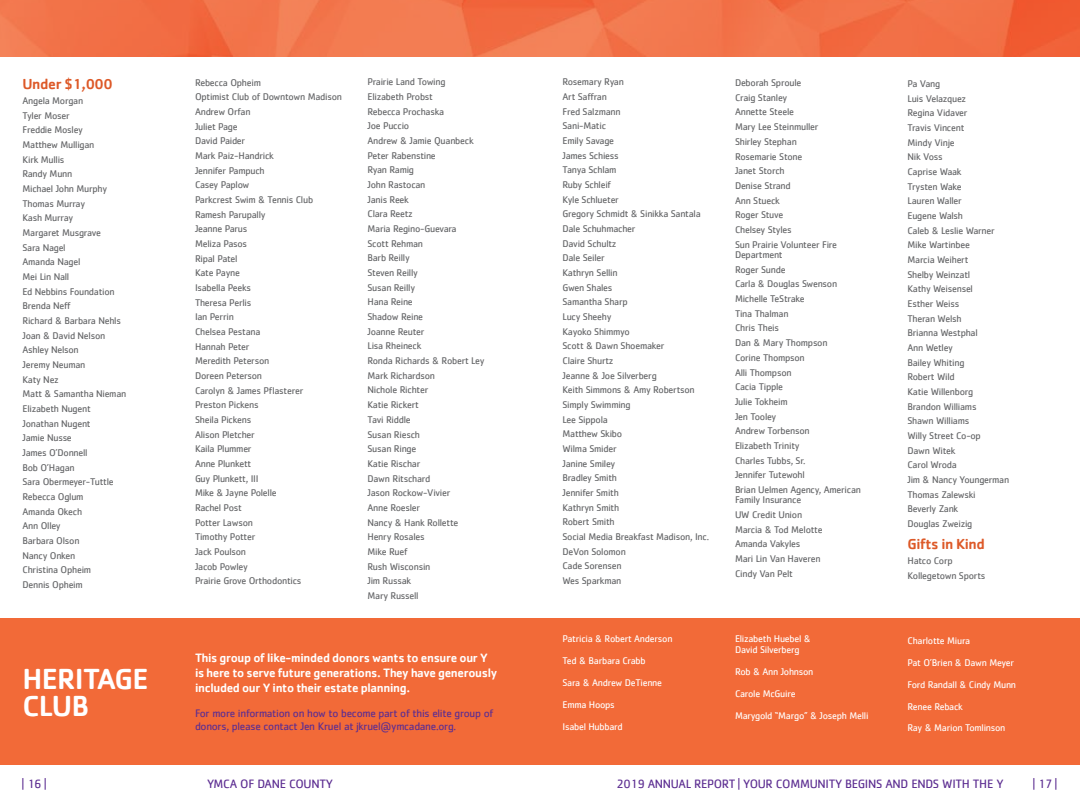
<style>
.page{position:relative;width:1080px;height:810px;background:#fff}
.page>*{position:absolute;margin:0;border:0;box-sizing:border-box;transform-origin:0 0}
.t1{font:500 30px/27.5px "Cachet";letter-spacing:-.025em;color:#fff}
.t2{font:500 15px "Cachet";letter-spacing:-.025em;color:#dd5928}
.t3{font:500 12.5px/15px "Cachet";letter-spacing:-.025em;color:#fff}
.t4{font:12.5px "Cachet";letter-spacing:-.025em;color:#5c2d91}
.t5{font:11.25px/13.5px "Cachet";letter-spacing:-.025em;color:#5c2d91}
.t6{font:10px/14.6px "Cachet";letter-spacing:-.025em;color:#636466}
.t7{font:10px/21.9px "Cachet";letter-spacing:-.025em;color:#fff}
</style>
<div class="page">
<svg style="left:0;top:0;width:1080px;height:56px;background:#f27248"></svg>
<div style="left:0;top:619px;width:1080px;height:146px;background:#f26a38"></div>
<h2 class="t2" style="left:22px;top:75px;width:92px">Under $1,000</h2>
<p class="t6" style="left:22px;top:93px;width:105px">Angela Morgan<br>Tyler Moser<br>Freddie Mosley<br>Matthew Mulligan<br>Kirk Mullis<br>Randy Munn<br>Michael John Murphy<br>Thomas Murray<br>Kash Murray<br>Margaret Musgrave<br>Sara Nagel<br>Amanda Nagel<br>Mei Lin Nall<br>Ed Nebbins Foundation<br>Brenda Neff<br>Richard &amp; Barbara Nehls<br>Joan &amp; David Nelson<br>Ashley Nelson<br>Jeremy Neuman<br>Katy Nez<br>Matt &amp; Samantha Nieman<br>Elizabeth Nugent<br>Jonathan Nugent<br>Jamie Nusse<br>James O’Donnell<br>Bob O’Hagan<br>Sara Obermeyer-Tuttle<br>Rebecca Oglum<br>Amanda Okech<br>Ann Olley<br>Barbara Olson<br>Nancy Onken<br>Christina Opheim<br>Dennis Opheim</p>
<h1 class="t1" style="left:22px;top:664px;width:128px">HERITAGE<br>CLUB</h1>
<p class="t6" style="left:195px;top:75px;width:149px">Rebecca Opheim<br>Optimist Club of Downtown Madison<br>Andrew Orfan<br>Juliet Page<br>David Paider<br>Mark Paiz-Handrick<br>Jennifer Pampuch<br>Casey Paplow<br>Parkcrest Swim &amp; Tennis Club<br>Ramesh Parupally<br>Jeanne Parus<br>Meliza Pasos<br>Ripal Patel<br>Kate Payne<br>Isabella Peeks<br>Theresa Perlis<br>Ian Perrin<br>Chelsea Pestana<br>Hannah Peter<br>Meredith Peterson<br>Doreen Peterson<br>Carolyn &amp; James Pflasterer<br>Preston Pickens<br>Sheila Pickens<br>Alison Pletcher<br>Kaila Plummer<br>Anne Plunkett<br>Guy Plunkett, III<br>Mike &amp; Jayne Polelle<br>Rachel Post<br>Potter Lawson<br>Timothy Potter<br>Jack Poulson<br>Jacob Powley<br>Prairie Grove Orthodontics</p>
<p class="t6" style="left:368px;top:75px;width:118px">Prairie Land Towing<br>Elizabeth Probst<br>Rebecca Prochaska<br>Joe Puccio<br>Andrew &amp; Jamie Quanbeck<br>Peter Rabenstine<br>Ryan Ramig<br>John Rastocan<br>Janis Reek<br>Clara Reetz<br>Maria Regino-Guevara<br>Scott Rehman<br>Barb Reilly<br>Steven Reilly<br>Susan Reilly<br>Hana Reine<br>Shadow Reine<br>Joanne Reuter<br>Lisa Rheineck<br>Ronda Richards &amp; Robert Ley<br>Mark Richardson<br>Nichole Richter<br>Katie Rickert<br>Tavi Riddle<br>Susan Riesch<br>Susan Ringe<br>Katie Rischar<br>Dawn Ritschard<br>Jason Rockow-Vivier<br>Anne Roesler<br>Nancy &amp; Hank Rollette<br>Henry Rosales<br>Mike Ruef<br>Rush Wisconsin<br>Jim Russak<br>Mary Russell</p>
<p class="t6" style="left:562px;top:74px;width:148px">Rosemary Ryan<br>Art Saffran<br>Fred Salzmann<br>Sani-Matic<br>Emily Savage<br>James Schiess<br>Tanya Schlam<br>Ruby Schleif<br>Kyle Schlueter<br>Gregory Schmidt &amp; Sinikka Santala<br>Dale Schuhmacher<br>David Schultz<br>Dale Seiler<br>Kathryn Sellin<br>Gwen Shales<br>Samantha Sharp<br>Lucy Sheehy<br>Kayoko Shimmyo<br>Scott &amp; Dawn Shoemaker<br>Claire Shurtz<br>Jeanne &amp; Joe Silverberg<br>Keith Simmons &amp; Amy Robertson<br>Simply Swimming<br>Lee Sippola<br>Matthew Skibo<br>Wilma Smider<br>Janine Smiley<br>Bradley Smith<br>Jennifer Smith<br>Kathryn Smith<br>Robert Smith<br>Social Media Breakfast Madison, Inc.<br>DeVon Solomon<br>Cade Sorensen<br>Wes Sparkman</p>
<p class="t6" style="left:735px;top:75px;width:104px">Deborah Sproule<br>Craig Stanley<br>Annette Steele<br>Mary Lee Steinmuller<br>Shirley Stephan<br>Rosemarie Stone<br>Janet Storch<br>Denise Strand<br>Ann Stueck<br>Roger Stuve<br>Chelsey Styles<br>Sun Prairie Volunteer Fire</p>
<p class="t6" style="left:735px;top:247px;width:128px">Department<br>Roger Sunde<br>Carla &amp; Douglas Swenson<br>Michelle TeStrake<br>Tina Thalman<br>Chris Theis<br>Dan &amp; Mary Thompson<br>Corine Thompson<br>Alli Thompson<br>Cacia Tipple<br>Julie Tokheim<br>Jen Tooley<br>Andrew Torbenson<br>Elizabeth Trinity<br>Charles Tubbs, Sr.<br>Jennifer Tutewohl<br>Brian Uelmen Agency, American</p>
<p class="t6" style="left:735px;top:493px;width:89px">Family Insurance<br>UW Credit Union<br>Marcia &amp; Tod Melotte<br>Amanda Vakyles<br>Mari Lin Van Haveren<br>Cindy Van Pelt</p>
<p class="t3" style="left:195px;top:650px;width:304px">This group of like-minded donors wants to ensure our Y is here to serve future generations. They have generously included our Y into their estate planning.</p>
<p class="t5" style="left:195px;top:706px;width:300px">For more information on how to become part of this elite group of donors, please contact Jen Kruel at jkruel@ymcadane.org.</p>
<p class="t7" style="left:562px;top:628px;width:112px">Patricia &amp; Robert Anderson<br>Ted &amp; Barbara Crabb<br>Sara &amp; Andrew DeTienne<br>Emma Hoops<br>Isabel Hubbard</p>
<p class="t7" style="left:735px;top:634px;width:77px;line-height:10.6px">Elizabeth Huebel &amp;<br>David Silverberg</p>
<p class="t7" style="left:735px;top:660px;width:135px">Rob &amp; Ann Johnson<br>Carole McGuire<br>Marygold “Margo” &amp; Joseph Melli</p>
<p class="t6" style="left:908px;top:76px;width:103px">Pa Vang<br>Luis Velazquez<br>Regina Vidaver<br>Travis Vincent<br>Mindy Vinje<br>Nik Voss<br>Caprise Waak<br>Trysten Wake<br>Lauren Waller<br>Eugene Walsh<br>Caleb &amp; Leslie Warner<br>Mike Wartinbee<br>Marcia Weihert<br>Shelby Weinzatl<br>Kathy Weisensel<br>Esther Weiss<br>Theran Welsh<br>Brianna Westphal<br>Ann Wetley<br>Bailey Whiting<br>Robert Wild<br>Katie Willenborg<br>Brandon Williams<br>Shawn Williams<br>Willy Street Co-op<br>Dawn Witek<br>Carol Wroda<br>Jim &amp; Nancy Youngerman<br>Thomas Zalewski<br>Beverly Zank<br>Douglas Zweizig</p>
<h2 class="t2" style="left:908px;top:535px;width:79px">Gifts in Kind</h2>
<p class="t6" style="left:908px;top:553px;width:79px">Hatco Corp<br>Kollegetown Sports</p>
<p class="t7" style="left:908px;top:629px;width:110px">Charlotte Miura<br>Pat O’Brien &amp; Dawn Meyer<br>Ford Randall &amp; Cindy Munn<br>Renee Reback<br>Ray &amp; Marion Tomlinson</p>
<p class="t4" style="left:22px;top:776px;width:26px">| 16 |</p>
<p class="t4" style="left:207px;top:776px;width:127px">YMCA OF DANE COUNTY</p>
<p class="t4" style="left:616px;top:776px;width:389px">2019 ANNUAL REPORT | YOUR COMMUNITY BEGINS AND ENDS WITH THE Y</p>
<p class="t4" style="left:1033px;top:776px;width:26px">| 17 |</p>
</div>
